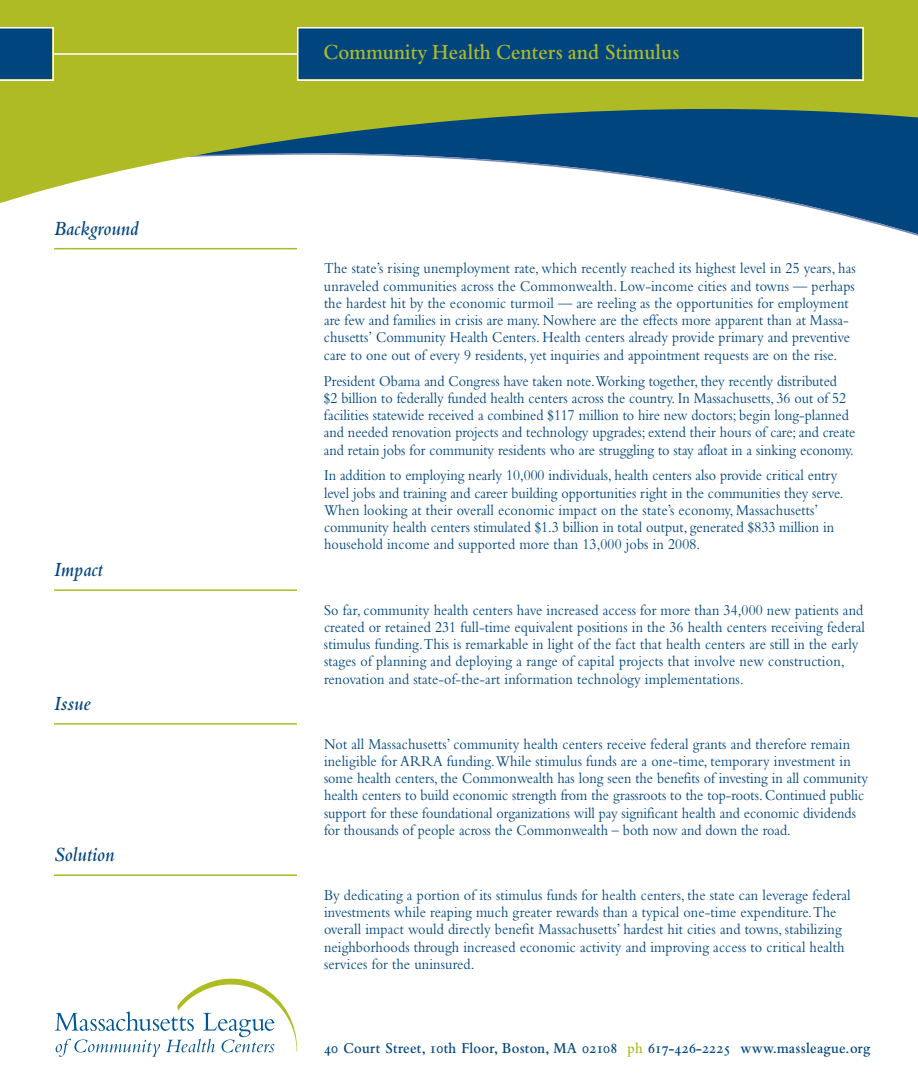
<style>
.page{position:relative;width:918px;height:1080px;background:#fff}
.page>*{position:absolute;margin:0;border:0;box-sizing:border-box;transform-origin:0 0}
.t1{font:22.5px "Bembo Semibold Os F";letter-spacing:.01em;color:#afbb25;scale:.9 1}
.t2{font:21px "Bembo Semibold Italic Os F";letter-spacing:.01em;color:#01457f;scale:.9 1}
.t3{font:15.75px/17.2px "Bembo";letter-spacing:.005em;color:#01457f;scale:.9 1}
.t4{font:15.75px "Bembo Semibold Os F";letter-spacing:.02em;color:#01457f;scale:.9 1}
.s1{color:#afbb25}
</style>
<div class="page">
<svg style="left:54px;top:209px;width:864px;height:41px"></svg>
<svg style="left:0;top:0;width:918px;height:209px;fill:#afbb25"></svg>
<div style="left:298px;top:28px;width:564px;height:52px;background:#01457f"></div>
<div style="left:297px;top:27px;width:567px;height:54px;border:2px solid #fff"></div>
<hr style="left:54px;top:53px;width:243px;height:2px;background:#fff">
<svg style="left:0;top:27px;width:54px;height:54px;background:#185687"></svg>
<svg style="left:55px;top:979px;width:242px;height:78px"></svg>
<hr style="left:54px;top:248px;width:243px;height:1px;background:#afbb25">
<hr style="left:54px;top:874px;width:243px;height:2px;background:#afbb25">
<hr style="left:54px;top:723px;width:243px;height:2px;background:#afbb25">
<hr style="left:54px;top:589px;width:243px;height:2px;background:#afbb25">
<h2 class="t2" style="left:54px;top:221px;width:95px">Background</h2>
<h2 class="t2" style="left:54px;top:562px;width:56px">Impact</h2>
<h2 class="t2" style="left:54px;top:696px;width:42px">Issue</h2>
<h2 class="t2" style="left:54px;top:847px;width:68px">Solution</h2>
<h1 class="t1" style="left:323px;top:44px;width:397px">Community Health Centers and Stimulus</h1>
<p class="t3" style="left:324px;top:261px;width:592px">The state’s rising unemployment rate, which recently reached its highest level in 25 years, has unraveled communities across the Commonwealth. Low-income cities and towns — perhaps the hardest hit by the economic turmoil — are reeling as the opportunities for employment are few and families in crisis are many. Nowhere are the effects more apparent than at Massa&shy;chusetts’ Community Health Centers. Health centers already provide primary and preventive care to one out of every 9 residents, yet inquiries and appointment requests are on the rise.</p>
<p class="t3" style="left:324px;top:374px;width:592px">President Obama and Congress have taken note.Working together, they recently distributed<br>$2 billion to federally funded health centers across the country. In Massachusetts, 36 out of 52 facilities statewide received a combined $117 million to hire new doctors; begin long-planned and needed renovation projects and technology upgrades; extend their hours of care; and create and retain jobs for community residents who are struggling to stay afloat in a sinking economy.</p>
<p class="t3" style="left:324px;top:468px;width:579px">In addition to employing nearly 10,000 individuals, health centers also provide critical entry level jobs and training and career building opportunities right in the communities they serve.<br>When looking at their overall economic impact on the state’s economy, Massachusetts’ community health centers stimulated $1.3 billion in total output, generated $833 million in household income and supported more than 13,000 jobs in 2008.</p>
<p class="t3" style="left:324px;top:603px;width:603px">So far, community health centers have increased access for more than 34,000 new patients and created or retained 231 full-time equivalent positions in the 36 health centers receiving federal stimulus funding.This is remarkable in light of the fact that health centers are still in the early stages of planning and deploying a range of capital projects that involve new construction, renovation and state-of-the-art information technology implementations.</p>
<p class="t3" style="left:324px;top:737px;width:606px">Not all Massachusetts’ community health centers receive federal grants and therefore remain ineligible for ARRA funding.While stimulus funds are a one-time, temporary investment in some health centers, the Commonwealth has long seen the benefits of investing in all community health centers to build economic strength from the grassroots to the top-roots. Continued public support for these foundational organizations will pay significant health and economic dividends for thousands of people across the Commonwealth – both now and down the road.</p>
<p class="t3" style="left:324px;top:888px;width:586px">By dedicating a portion of its stimulus funds for health centers, the state can leverage federal investments while reaping much greater rewards than a typical one-time expenditure.The overall impact would directly benefit Massachusetts’ hardest hit cities and towns, stabilizing neighborhoods through increased economic activity and improving access to critical health services for the uninsured.</p>
<p class="t4" style="left:324px;top:1042px;width:609px">40 Court Street, 10th Floor, Boston, MA 02108 <span class="s1">ph</span> 617-426-2225 www.massleague.org</p>
</div>
